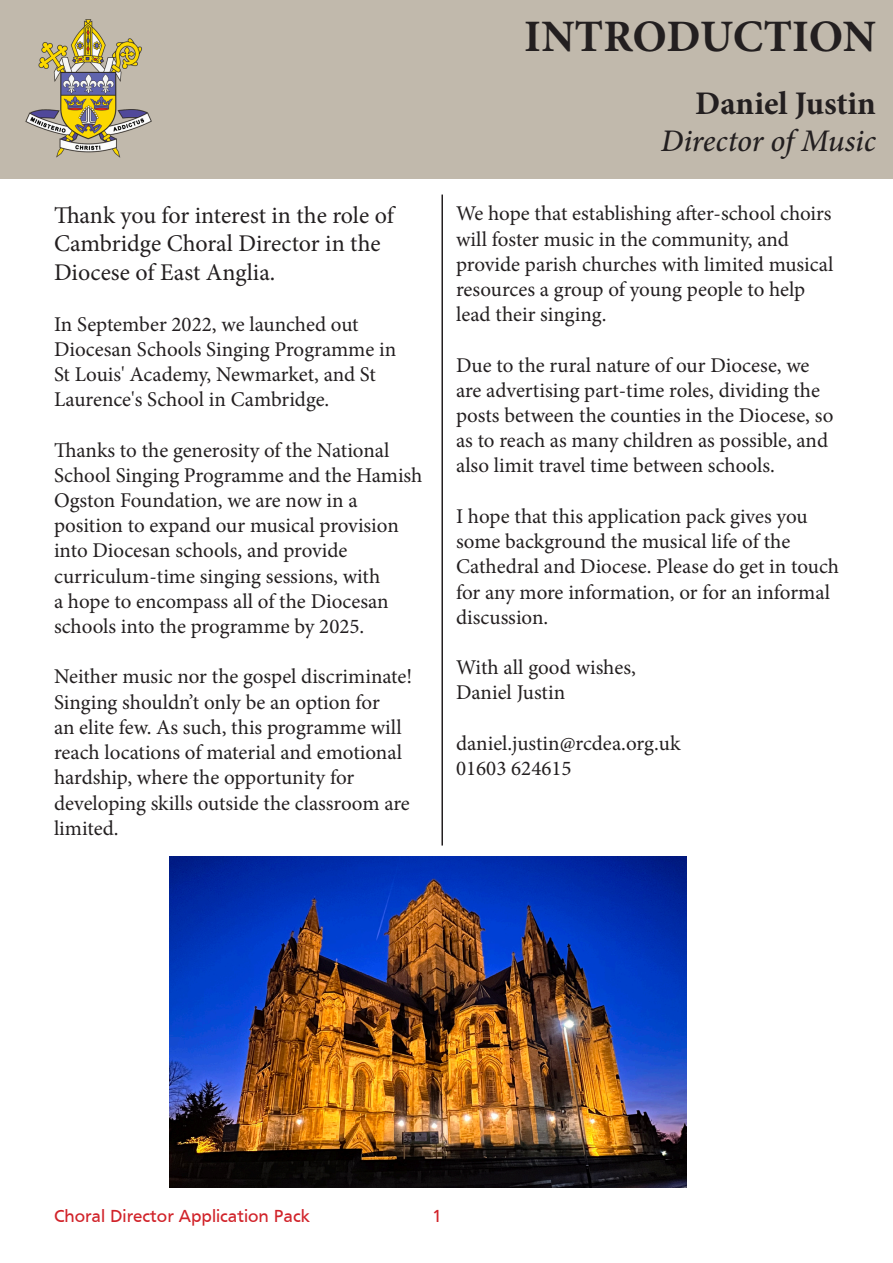
<style>
.page{position:relative;width:893px;height:1263px;background:#fff}
.page>*{position:absolute;margin:0;border:0;box-sizing:border-box;transform-origin:0 0}
.t1{font:700 45px "Minion Pro";color:#231f20}
.t2{font:700 33px "Minion Pro";color:#231f20}
.t3{font:italic 500 31.5px "Minion Pro";letter-spacing:-.01em;color:#231f20}
.t4{font:24px/28.8px "Minion Pro";color:#231f20}
.t5{font:21px/25.2px "Minion Pro";color:#231f20}
.t6{font:18px "Frutiger";color:#d1232a}
</style>
<div class="page">
<div style="left:0;top:0;width:893px;height:178px;background:#c1b9ac"></div>
<img style="left:25px;top:19px;width:127px;height:139px">
<img style="left:169px;top:856px;width:517px;height:332px">
<hr style="left:441px;top:195px;width:2px;height:650px;background:#231f20">
<p class="t4" style="left:54px;top:201px;width:341px">Thank you for interest in the role of<br>Cambridge Choral Director in the<br>Diocese of East Anglia.</p>
<p class="t5" style="left:54px;top:311px;width:344px">In September 2022, we launched out Diocesan Schools Singing Programme in St Louis' Academy, Newmarket, and St Laurence's School in Cambridge.</p>
<p class="t5" style="left:54px;top:437px;width:370px">Thanks to the generosity of the National School Singing Programme and the Hamish Ogston Foundation, we are now in a position to expand our musical provision into Diocesan schools, and provide curriculum-time singing sessions, with<br>a hope to encompass all of the Diocesan schools into the programme by 2025.</p>
<p class="t5" style="left:54px;top:664px;width:360px">Neither music nor the gospel discriminate!<br>Singing shouldn’t only be an option for<br>an elite few. As such, this programme will reach locations of material and emotional hardship, where the opportunity for developing skills outside the classroom are limited.</p>
<p class="t1" style="left:524px;top:5px;width:353px">INTRODUCTION</p>
<p class="t2" style="left:695px;top:80px;width:182px">Daniel Justin</p>
<p class="t3" style="left:661px;top:120px;width:217px">Director of Music</p>
<p class="t5" style="left:456px;top:201px;width:379px">We hope that establishing after-school choirs will foster music in the community, and provide parish churches with limited musical resources a group of young people to help lead their singing.</p>
<p class="t5" style="left:456px;top:352px;width:379px">Due to the rural nature of our Diocese, we are advertising part-time roles, dividing the posts between the counties in the Diocese, so as to reach as many children as possible, and also limit travel time between schools.</p>
<p class="t5" style="left:456px;top:504px;width:384px">I hope that this application pack gives you some background the musical life of the Cathedral and Diocese. Please do get in touch for any more information, or for an informal discussion.</p>
<p class="t5" style="left:456px;top:655px;width:181px">With all good wishes,</p>
<p class="t5" style="left:456px;top:680px;width:111px">Daniel Justin</p>
<p class="t5" style="left:456px;top:730px;width:226px">daniel.justin@rcdea.org.uk</p>
<p class="t5" style="left:456px;top:756px;width:117px">01603 624615</p>
<p class="t6" style="left:54px;top:1206px;width:257px">Choral Director Application Pack</p>
<p class="t6" style="left:432px;top:1206px;width:11px">1</p>
</div>
